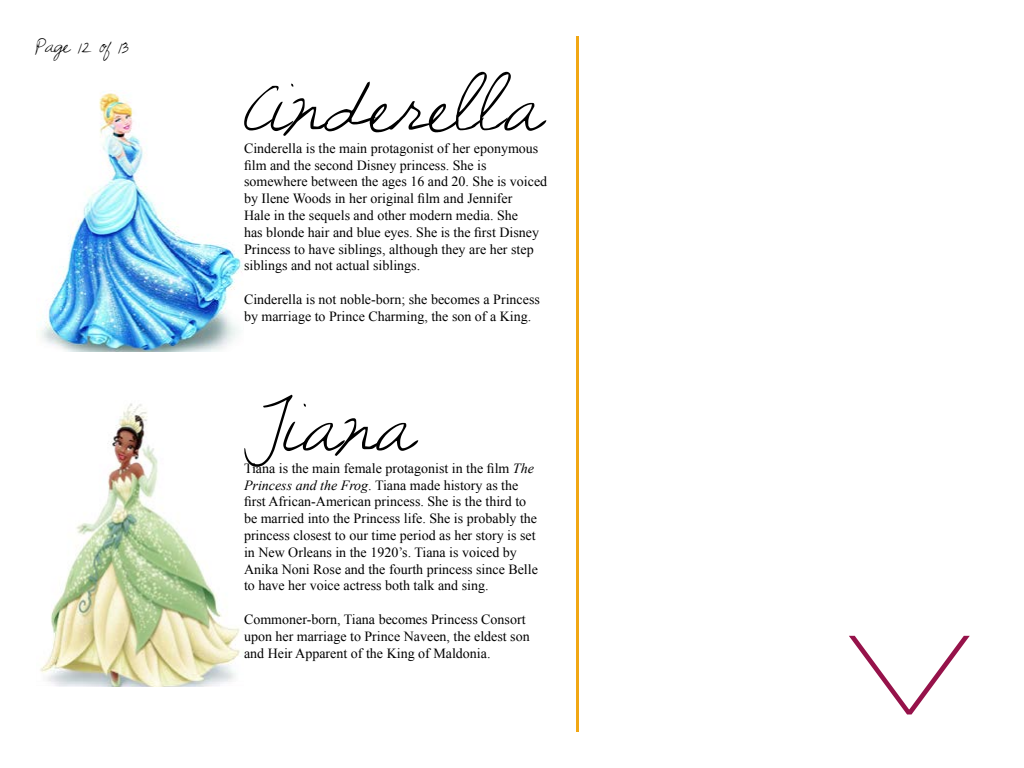
<style>
.page{position:relative;width:1024px;height:768px;background:#fff}
.page>*{position:absolute;margin:0;border:0;box-sizing:border-box;transform-origin:0 0}
.t1{font:60px "Sunshine In My Soul";color:#000}
.t2{font:16px "Sunshine In My Soul";letter-spacing:-.05em;color:#000}
.t3{font:14px/16.8px "Times New Roman";color:#000}
.s1{font-style:italic}
</style>
<div class="page">
<img style="left:41px;top:90px;width:201px;height:262px">
<img style="left:40px;top:403px;width:200px;height:284px">
<svg style="left:849px;top:635px;width:121px;height:80px"></svg>
<hr style="left:576px;top:36px;width:3px;height:696px;background:#f1a714">
<p class="t2" style="left:36px;top:37px;width:95px">Page 12 of 13</p>
<h1 class="t1" style="left:244px;top:75px;width:300px">Cinderella</h1>
<p class="t3" style="left:244px;top:139px;width:305px">Cinderella is the main protagonist of her eponymous film and the second Disney princess. She is somewhere between the ages 16 and 20. She is voiced by Ilene Woods in her original film and Jennifer<br>Hale in the sequels and other modern media. She<br>has blonde hair and blue eyes. She is the first Disney Princess to have siblings, although they are her step siblings and not actual siblings.</p>
<p class="t3" style="left:244px;top:291px;width:297px">Cinderella is not noble-born; she becomes a Princess by marriage to Prince Charming, the son of a King.</p>
<h1 class="t1" style="left:244px;top:395px;width:172px">Tiana</h1>
<p class="t3" style="left:244px;top:459px;width:295px">Tiana is the main female protagonist in the film <span class="s1">The Princess and the Frog</span>. Tiana made history as the first African-American princess. She is the third to be married into the Princess life. She is probably the princess closest to our time period as her story is set in New Orleans in the 1920’s. Tiana is voiced by Anika Noni Rose and the fourth princess since Belle to have her voice actress both talk and sing.</p>
<p class="t3" style="left:244px;top:611px;width:287px">Commoner-born, Tiana becomes Princess Consort upon her marriage to Prince Naveen, the eldest son and Heir Apparent of the King of Maldonia.</p>
</div>
